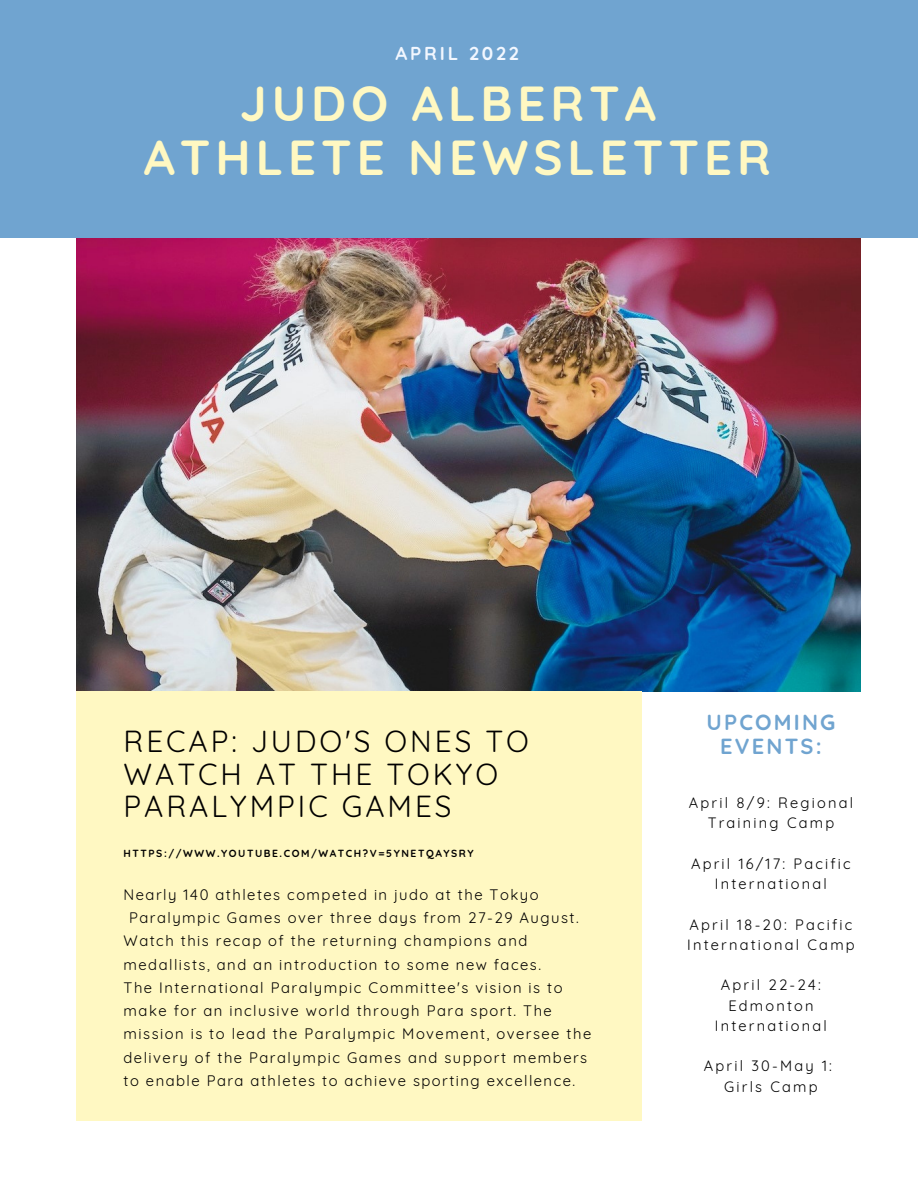
<style>
.page{position:relative;width:918px;height:1188px;background:#fff}
.page>*{position:absolute;margin:0;border:0;box-sizing:border-box;transform-origin:0 0}
.t1{font:700 49.05px "Quicksand";letter-spacing:.1em;color:#fff8c2}
.t2{font:29.7px/32.8px "Quicksand";letter-spacing:.1em;color:#000}
.t3{font:700 21.75px/24.3px "Quicksand";letter-spacing:.1em;color:#70a4d0;text-align:center}
.t4{font:700 18.6px "Quicksand";letter-spacing:.15em;color:#f2f7ff}
.t5{font:14.85px/23.2px "Quicksand";letter-spacing:.1em;color:#000}
.t6{font:14.7px/20.2px "Quicksand";letter-spacing:.15em;color:#000;text-align:center}
.t7{font:700 10.35px "Quicksand";letter-spacing:.15em;color:#000}
</style>
<div class="page">
<img style="left:77px;top:237px;width:784px;height:454px">
<div style="left:0;top:0;width:918px;height:237px;background:#70a4d0"></div>
<div style="left:77px;top:691px;width:565px;height:430px;background:#fff8c2"></div>
<p class="t4" style="left:396px;top:41px;width:125px">APRIL 2022</p>
<p class="t1" style="left:240px;top:72px;width:418px">JUDO ALBERTA</p>
<p class="t1" style="left:144px;top:126px;width:628px">ATHLETE NEWSLETTER</p>
<p class="t2" style="left:124px;top:724px;width:407px">RECAP: JUDO'S ONES TO<br>WATCH AT THE TOKYO<br>PARALYMPIC GAMES</p>
<p class="t7" style="left:124px;top:847px;width:352px">HTTPS://WWW.YOUTUBE.COM/WATCH?V=5YNETQAYSRY</p>
<p class="t5" style="left:124px;top:882px;width:416px">Nearly 140 athletes competed in judo at the Tokyo</p>
<p class="t5" style="left:129px;top:906px;width:451px">Paralympic Games over three days from 27-29 August.</p>
<p class="t5" style="left:124px;top:929px;width:405px">Watch this recap of the returning champions and</p>
<p class="t5" style="left:124px;top:952px;width:419px">medallists, and an introduction to some new faces.</p>
<p class="t5" style="left:124px;top:976px;width:469px">The International Paralympic Committee's vision is to make for an inclusive world through Para sport. The mission is to lead the Paralympic Movement, oversee the delivery of the Paralympic Games and support members to enable Para athletes to achieve sporting excellence.</p>
<p class="t3" style="left:706px;top:709px;width:130px">UPCOMING<br>EVENTS:</p>
<p class="t6" style="left:689px;top:793px;width:166px">April 8/9: Regional<br>Training Camp</p>
<p class="t6" style="left:691px;top:853px;width:161px">April 16/17: Pacific<br>International</p>
<p class="t6" style="left:687px;top:914px;width:169px;text-align:left">April 18-20: Pacific<br>International Camp</p>
<p class="t6" style="left:715px;top:975px;width:113px">April 22-24:<br>Edmonton<br>International</p>
<p class="t6" style="left:704px;top:1056px;width:130px">April 30-May 1:</p>
<p class="t6" style="left:724px;top:1076px;width:95px">Girls Camp</p>
</div>
